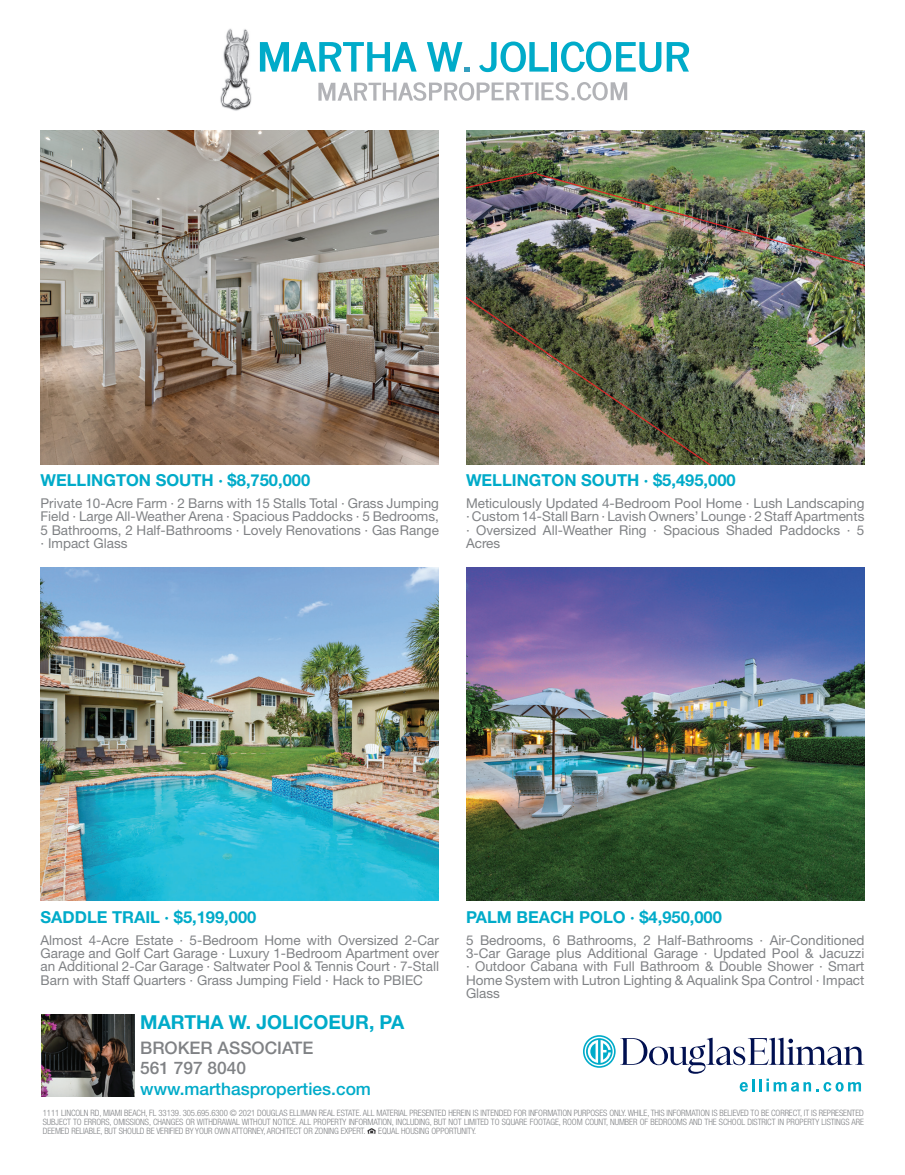
<style>
.page{position:relative;width:905px;height:1175px;background:#fff}
.page>*{position:absolute;margin:0;border:0;box-sizing:border-box;transform-origin:0 0}
.t1{font:700 19.2px "Helvetica Neue LT Std";color:#00abc9}
.t2{font:500 17.25px/20.9px "Helvetica Neue LT Std";color:#808285}
.t3{font:500 17.25px "Helvetica Neue LT Std";color:#00abc9}
.t4{font:700 16.5px "Helvetica Neue LT Std";color:#00abc9}
.t5{font:13.5px/13.4px "Helvetica Neue LT Std";color:#808285;text-align:justify}
.t6{font:300 condensed 8.7px/8.7px "Helvetica Neue LT Std";letter-spacing:-.01em;color:#808285;text-align:justify}
</style>
<div class="page">
<svg style="left:318px;top:82px;width:215px;height:19px"></svg>
<hr style="left:535px;top:82px;width:3px;height:18px;background:#b2b3b7">
<svg style="left:541px;top:82px;width:86px;height:19px"></svg>
<img style="left:220px;top:28px;width:32px;height:83px">
<img style="left:222px;top:30px;width:28px;height:79px">
<svg style="left:260px;top:42px;width:156px;height:30px"></svg>
<svg style="left:427px;top:42px;width:42px;height:30px"></svg>
<svg style="left:479px;top:42px;width:69px;height:30px"></svg>
<div style="left:551px;top:42px;width:5px;height:30px;background:#00abc9"></div>
<svg style="left:561px;top:42px;width:128px;height:30px"></svg>
<img style="left:466px;top:130px;width:398px;height:334px">
<img style="left:466px;top:567px;width:398px;height:333px">
<img style="left:40px;top:130px;width:399px;height:334px">
<img style="left:42px;top:1014px;width:92px;height:82px">
<svg style="left:367px;top:1128px;width:9px;height:6px"></svg>
<svg style="left:583px;top:1035px;width:281px;height:56px"></svg>
<img style="left:41px;top:567px;width:398px;height:333px">
<p class="t4" style="left:40px;top:470px;width:271px">WELLINGTON SOUTH · $8,750,000</p>
<p class="t5" style="left:40px;top:496px;width:400px">Private 10-Acre Farm · 2 Barns with 15 Stalls Total · Grass Jumping Field · Large All-Weather Arena · Spacious Paddocks · 5 Bedrooms, 5 Bathrooms, 2 Half-Bathrooms · Lovely Renovations · Gas Range · Impact Glass</p>
<p class="t4" style="left:466px;top:470px;width:271px">WELLINGTON SOUTH · $5,495,000</p>
<p class="t5" style="left:466px;top:496px;width:400px">Meticulously Updated 4-Bedroom Pool Home · Lush Landscaping · Custom 14-Stall Barn · Lavish Owners’ Lounge · 2 Staff Apartments · Oversized All-Weather Ring · Spacious Shaded Paddocks · 5<br>Acres</p>
<p class="t4" style="left:40px;top:906px;width:217px">SADDLE TRAIL · $5,199,000</p>
<p class="t5" style="left:40px;top:933px;width:400px">Almost 4-Acre Estate · 5-Bedroom Home with Oversized 2-Car Garage and Golf Cart Garage · Luxury 1-Bedroom Apartment over an Additional 2-Car Garage · Saltwater Pool &amp; Tennis Court · 7-Stall Barn with Staff Quarters · Grass Jumping Field · Hack to PBIEC</p>
<p class="t4" style="left:466px;top:906px;width:257px">PALM BEACH POLO · $4,950,000</p>
<p class="t5" style="left:466px;top:933px;width:400px">5 Bedrooms, 6 Bathrooms, 2 Half-Bathrooms · Air-Conditioned 3-Car Garage plus Additional Garage · Updated Pool &amp; Jacuzzi · Outdoor Cabana with Full Bathroom &amp; Double Shower · Smart Home System with Lutron Lighting &amp; Aqualink Spa Control · Impact Glass</p>
<h1 class="t1" style="left:140px;top:1009px;width:265px">MARTHA W. JOLICOEUR, PA</h1>
<p class="t2" style="left:140px;top:1036px;width:174px">BROKER ASSOCIATE<br>561 797 8040</p>
<p class="t3" style="left:140px;top:1078px;width:232px">www.marthasproperties.com</p>
<p class="t6" style="left:43px;top:1108px;width:822px">1111 LINCOLN RD, MIAMI BEACH, FL 33139. 305.695.6300 © 2021 DOUGLAS ELLIMAN REAL ESTATE. ALL MATERIAL PRESENTED HEREIN IS INTENDED FOR INFORMATION PURPOSES ONLY. WHILE, THIS INFORMATION IS BELIEVED TO BE CORRECT, IT IS REPRESENTED SUBJECT TO ERRORS, OMISSIONS, CHANGES OR WITHDRAWAL WITHOUT NOTICE. ALL PROPERTY INFORMATION, INCLUDING, BUT NOT LIMITED TO SQUARE FOOTAGE, ROOM COUNT, NUMBER OF BEDROOMS AND THE SCHOOL DISTRICT IN PROPERTY LISTINGS ARE DEEMED RELIABLE, BUT SHOULD BE VERIFIED BY YOUR OWN ATTORNEY, ARCHITECT OR ZONING EXPERT.</p>
<p class="t6" style="left:378px;top:1126px;width:99px">EQUAL HOUSING OPPORTUNITY.</p>
</div>
